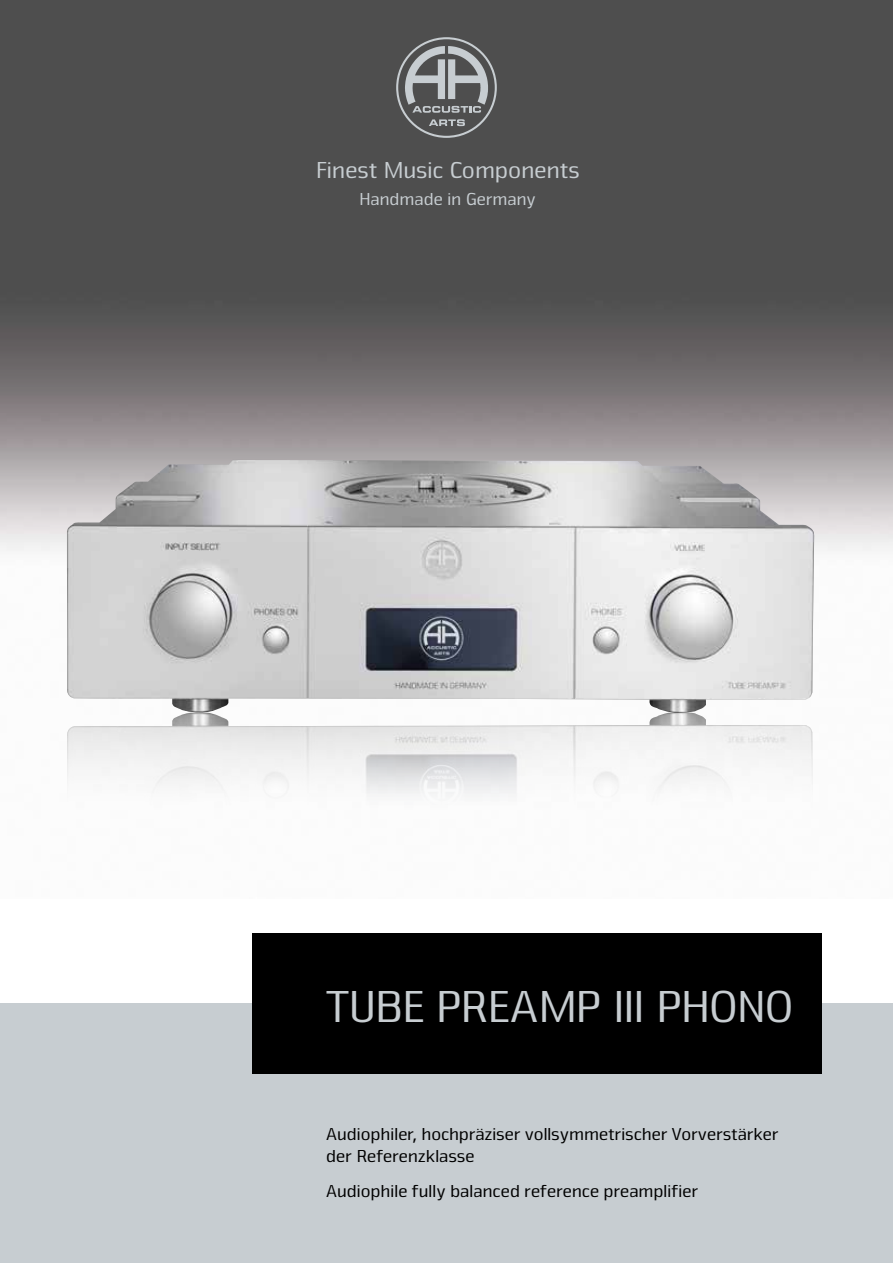
<style>
.page{position:relative;width:893px;height:1263px;background:#fff}
.page>*{position:absolute;margin:0;border:0;box-sizing:border-box;transform-origin:0 0}
.t1{font:46.5px "Nuri";letter-spacing:-.01em;color:#c7cdd1}
.t2{font:24px "Nuri";letter-spacing:.005em;color:#c7cdd1}
.t3{font:18px/22.5px "Nuri";letter-spacing:.01em;color:#000}
.t4{font:18px "Nuri";letter-spacing:.005em;color:#c7cdd1}
</style>
<div class="page">
<img style="left:0;top:0;width:893px;height:551px">
<div style="left:0;top:1003px;width:893px;height:260px;background:#c7cdd1"></div>
<svg style="left:396px;top:37px;width:101px;height:101px;background:#727475"></svg>
<img style="left:66px;top:460px;width:748px;height:336px">
<div style="left:252px;top:933px;width:569px;height:141px;background:#000"></div>
<h2 class="t2" style="left:315px;top:155px;width:265px">Finest Music Components</h2>
<p class="t4" style="left:358px;top:188px;width:178px">Handmade in Germany</p>
<h1 class="t1" style="left:322px;top:977px;width:469px">TUBE PREAMP III PHONO</h1>
<p class="t3" style="left:325px;top:1121px;width:453px">Audiophiler, hochpräziser vollsymmetrischer Vorverstärker der Referenzklasse</p>
<p class="t3" style="left:325px;top:1179px;width:373px">Audiophile fully balanced reference preamplifier</p>
</div>
